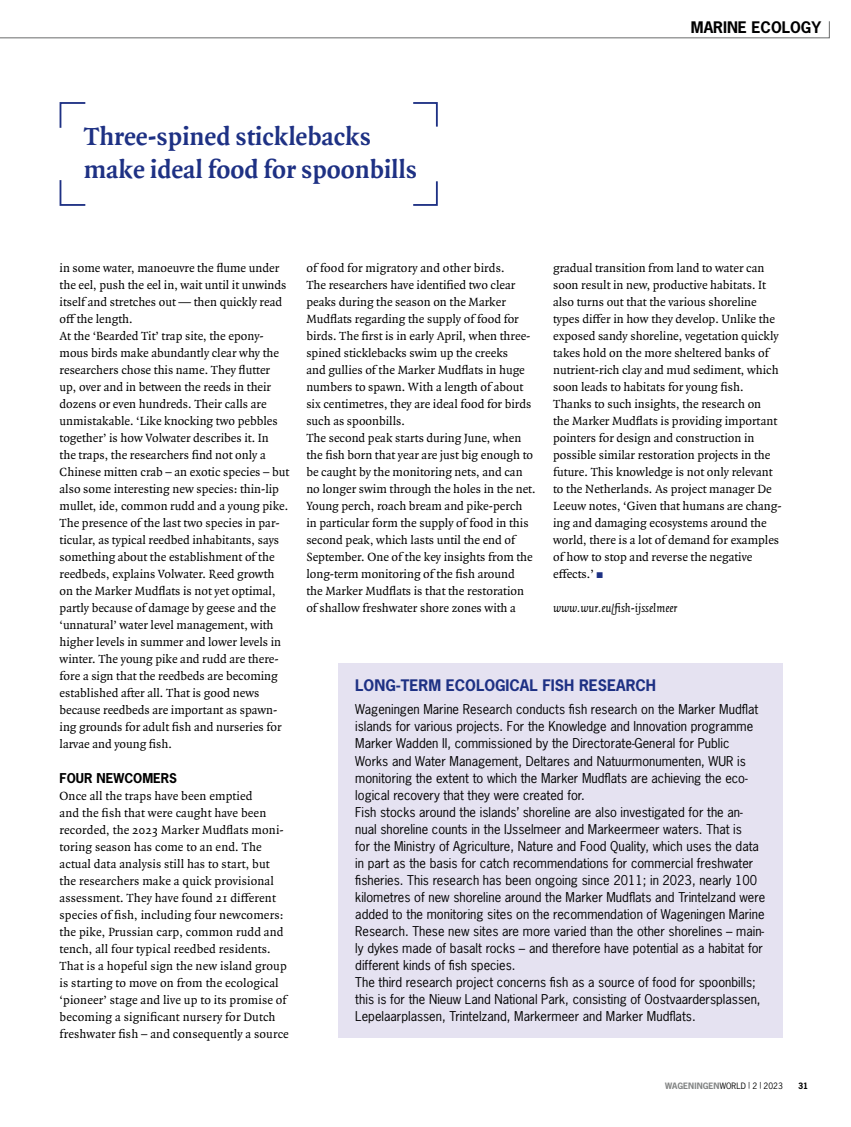
<style>
.page{position:relative;width:851px;height:1127px;background:#fff}
.page>*{position:absolute;margin:0;border:0;box-sizing:border-box;transform-origin:0 0}
.Streamer_A{font:700 27px/33px "Quadraat OT";color:#1e3184}
.Kader_kop_10pt{font:700 15px "News Gothic Std";color:#1e3184}
.t1{font:700 15px "News Gothic Std";color:#000}
.Body_UK_P{font:12.75px/17px "Quadraat OT";color:#000}
.Kader_tekst_UK_P{font:12.75px/17px "News Gothic Std";color:#000}
.Body_UK_P-2{font:italic 12.75px "Quadraat OT";color:#000}
.Tussenkop_H2{font:700 12.75px "News Gothic Std";color:#000}
.t2{font:700 8.25px "News Gothic Std";letter-spacing:.01em;color:#818383}
.t3{font:700 8.25px "News Gothic Std";color:#000}
.s1{font-weight:400;color:#000}
</style>
<div class="page">
<svg style="left:59px;top:180px;width:27px;height:26px"></svg>
<svg style="left:59px;top:102px;width:27px;height:26px"></svg>
<svg style="left:413px;top:102px;width:25px;height:25px"></svg>
<svg style="left:413px;top:181px;width:25px;height:25px"></svg>
<div style="left:338px;top:663px;width:444px;height:374px;background:#e5e2f1"></div>
<svg style="left:0;top:21px;width:830px;height:18px"></svg>
<p class="Streamer_A" style="left:84px;top:120px;width:334px">Three-spined sticklebacks make ideal food for spoonbills</p>
<p class="t1" style="left:690px;top:17px;width:132px">MARINE ECOLOGY</p>
<p class="Body_UK_P" style="left:60px;top:260px;width:228px">in some water, manoeuvre the flume under the eel, push the eel in, wait until it unwinds itself and stretches out — then quickly read off the length.</p>
<p class="Body_UK_P" style="left:60px;top:328px;width:231px">At the ‘Bearded Tit’ trap site, the epony&shy;mous birds make abundantly clear why the researchers chose this name. They flutter up, over and in between the reeds in their dozens or even hundreds. Their calls are unmistakable. ‘Like knocking two pebbles together’ is how Volwater describes it. In<br>the traps, the researchers find not only a Chinese mitten crab – an exotic species – but also some interesting new species: thin-lip mullet, ide, common rudd and a young pike.</p>
<p class="Body_UK_P" style="left:60px;top:515px;width:224px">The presence of the last two species in par&shy;ticular, as typical reedbed inhabitants, says something about the establishment of the reedbeds, explains Volwater. Reed growth on the Marker Mudflats is not yet optimal, partly because of damage by geese and the ‘unnatural’ water level management, with higher levels in summer and lower levels in winter. The young pike and rudd are there&shy;fore a sign that the reedbeds are becoming established after all. That is good news because reedbeds are important as spawn&shy;ing grounds for adult fish and nurseries for larvae and young fish.</p>
<h2 class="Tussenkop_H2" style="left:60px;top:769px;width:119px">FOUR NEWCOMERS</h2>
<p class="Body_UK_P" style="left:60px;top:787px;width:231px">Once all the traps have been emptied<br>and the fish that were caught have been recorded, the 2023 Marker Mudflats moni&shy;toring season has come to an end. The actual data analysis still has to start, but the researchers make a quick provisional assessment. They have found 21 different species of fish, including four newcomers: the pike, Prussian carp, common rudd and tench, all four typical reedbed residents.<br>That is a hopeful sign the new island group is starting to move on from the ecological ‘pioneer’ stage and live up to its promise of becoming a significant nursery for Dutch freshwater fish – and consequently a source</p>
<p class="Body_UK_P" style="left:306px;top:260px;width:200px">of food for migratory and other birds.</p>
<p class="Body_UK_P" style="left:306px;top:277px;width:226px">The researchers have identified two clear peaks during the season on the Marker Mudflats regarding the supply of food for birds. The first is in early April, when three&shy;spined sticklebacks swim up the creeks<br>and gullies of the Marker Mudflats in huge numbers to spawn. With a length of about six centimetres, they are ideal food for birds such as spoonbills.</p>
<p class="Body_UK_P" style="left:306px;top:430px;width:231px">The second peak starts during June, when the fish born that year are just big enough to be caught by the monitoring nets, and can no longer swim through the holes in the net.<br>Young perch, roach bream and pike-perch in particular form the supply of food in this second peak, which lasts until the end of September. One of the key insights from the long-term monitoring of the fish around<br>the Marker Mudflats is that the restoration of shallow freshwater shore zones with a</p>
<p class="Body_UK_P" style="left:553px;top:260px;width:227px">gradual transition from land to water can soon result in new, productive habitats. It also turns out that the various shoreline types differ in how they develop. Unlike the exposed sandy shoreline, vegetation quickly takes hold on the more sheltered banks of nutrient-rich clay and mud sediment, which soon leads to habitats for young fish.</p>
<p class="Body_UK_P" style="left:553px;top:396px;width:230px">Thanks to such insights, the research on<br>the Marker Mudflats is providing important pointers for design and construction in possible similar restoration projects in the future. This knowledge is not only relevant to the Netherlands. As project manager De Leeuw notes, ‘Given that humans are chang&shy;ing and damaging ecosystems around the world, there is a lot of demand for examples of how to stop and reverse the negative effects.’</p>
<p class="Body_UK_P-2" style="left:553px;top:601px;width:126px">www.wur.eu/fish-ijsselmeer</p>
<p class="Kader_kop_10pt" style="left:355px;top:675px;width:302px">LONG-TERM ECOLOGICAL FISH RESEARCH</p>
<p class="Kader_tekst_UK_P" style="left:355px;top:701px;width:404px">Wageningen Marine Research conducts fish research on the Marker Mudflat islands for various projects. For the Knowledge and Innovation programme Marker Wadden II, commissioned by the Directorate-General for Public Works and Water Management, Deltares and Natuurmonumenten, WUR is monitoring the extent to which the Marker Mudflats are achieving the eco&shy;logical recovery that they were created for.</p>
<p class="Kader_tekst_UK_P" style="left:355px;top:803px;width:411px">Fish stocks around the islands’ shoreline are also investigated for the an&shy;nual shoreline counts in the IJsselmeer and Markeermeer waters. That is<br>for the Ministry of Agriculture, Nature and Food Quality, which uses the data in part as the basis for catch recommendations for commercial freshwater fisheries. This research has been ongoing since 2011; in 2023, nearly 100 kilometres of new shoreline around the Marker Mudflats and Trintelzand were added to the monitoring sites on the recommendation of Wageningen Marine Research. These new sites are more varied than the other shorelines – main&shy;ly dykes made of basalt rocks – and therefore have potential as a habitat for different kinds of fish species.</p>
<p class="Kader_tekst_UK_P" style="left:355px;top:973px;width:407px">The third research project concerns fish as a source of food for spoonbills; this is for the Nieuw Land National Park, consisting of Oostvaardersplassen,<br>Lepelaarplassen, Trintelzand, Markermeer and Marker Mudflats.</p>
<p class="t2" style="left:665px;top:1080px;width:119px">WAGENINGEN<span class="s1">WORLD</span> <sup>|</sup> <span class="s1">2</span> <sup>|</sup> <span class="s1">2023</span></p>
<p class="t3" style="left:798px;top:1080px;width:12px">31</p>
</div>
